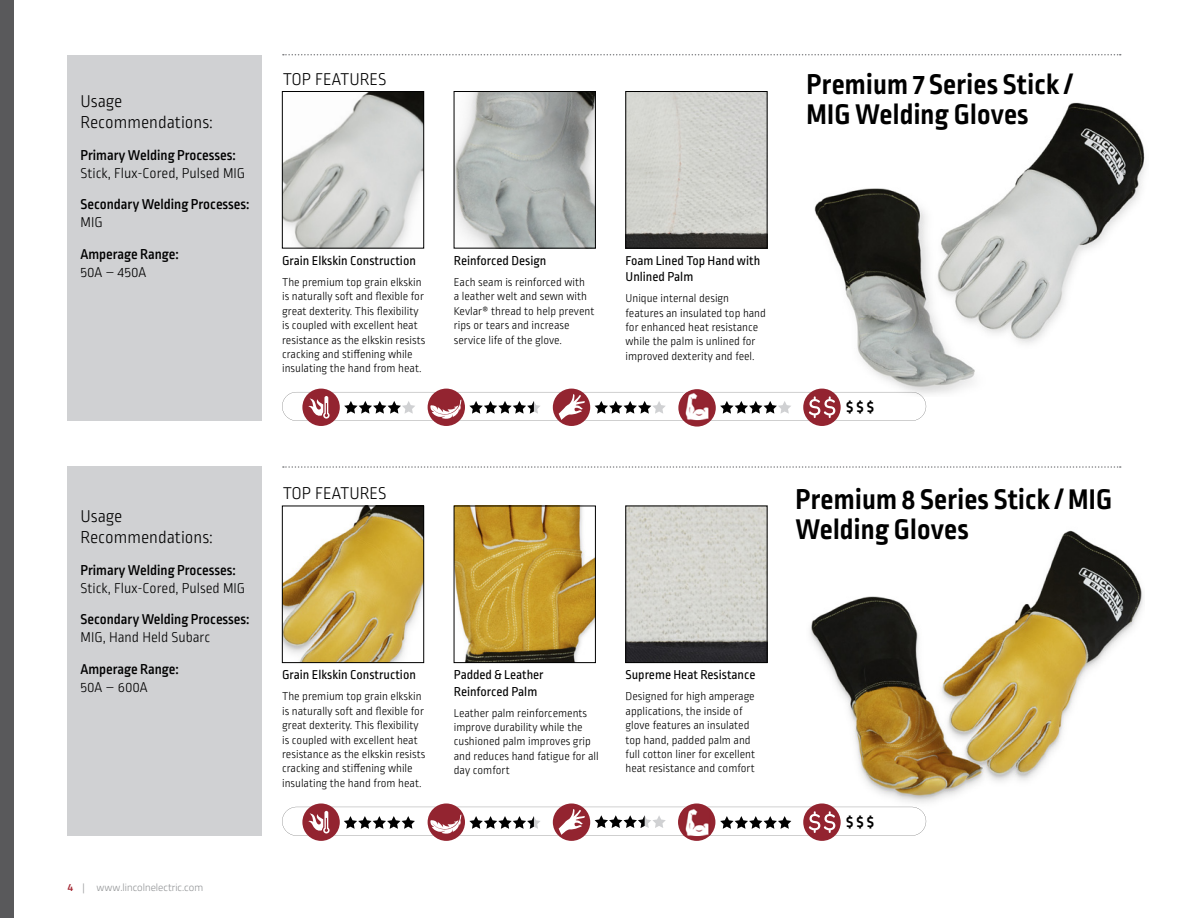
<style>
.page{position:relative;width:1188px;height:918px;background:#fff}
.page>*{position:absolute;margin:0;border:0;box-sizing:border-box;transform-origin:0 0}
.t1{font:700 30px/30px "Ropa Sans Pro";letter-spacing:.01em;color:#000}
.t2{font:300 18px/21.6px "Ropa Sans Pro";color:#000}
.t3{font:700 16.5px "Ropa Sans Pro";color:#000}
.t4{font:500 15px "Ropa Sans Pro";color:#000}
.t5{font:300 15px "Ropa Sans Pro";color:#000}
.t6{font:13.5px/16.2px "Ropa Sans Pro";color:#000}
.t7{font:300 12px/14.4px "Ropa Sans Pro";color:#000}
.t8{font:300 10.5px "Titillium";color:#929496}
.s1{font-weight:600;color:#a32430}
</style>
<div class="page">
<img style="left:807px;top:530px;width:336px;height:277px">
<img style="left:811px;top:102px;width:334px;height:292px">
<div style="left:0;top:0;width:14px;height:918px;background:#59595b"></div>
<div style="left:302px;top:389px;width:38px;height:37px;background:#932430;border-radius:50%"></div>
<svg style="left:302px;top:803px;width:38px;height:38px"></svg>
<div style="left:428px;top:389px;width:37px;height:37px;background:#932430;border-radius:50%"></div>
<svg style="left:428px;top:803px;width:37px;height:38px"></svg>
<div style="left:553px;top:389px;width:37px;height:37px;background:#932430;border-radius:50%"></div>
<svg style="left:553px;top:803px;width:37px;height:38px"></svg>
<div style="left:678px;top:803px;width:37px;height:38px;background:#932430;border-radius:50%"></div>
<div style="left:803px;top:389px;width:38px;height:37px;background:#932430;border-radius:50%"></div>
<svg style="left:803px;top:803px;width:38px;height:38px"></svg>
<div style="left:68px;top:55px;width:194px;height:366px;background:#d0d1d3"></div>
<div style="left:68px;top:466px;width:194px;height:370px;background:#d0d1d3"></div>
<svg style="left:283px;top:466px;width:838px;height:2px"></svg>
<svg style="left:283px;top:54px;width:838px;height:1px"></svg>
<img style="left:284px;top:93px;width:138px;height:153px">
<div style="left:282px;top:91px;width:142px;height:157px;border:1px solid #000"></div>
<img style="left:284px;top:508px;width:138px;height:153px">
<div style="left:282px;top:506px;width:142px;height:157px;border:1px solid #000"></div>
<img style="left:628px;top:93px;width:137px;height:153px">
<div style="left:626px;top:91px;width:141px;height:157px;border:1px solid #000"></div>
<img style="left:628px;top:508px;width:137px;height:153px">
<div style="left:626px;top:506px;width:141px;height:157px;border:1px solid #000"></div>
<img style="left:456px;top:93px;width:138px;height:153px">
<div style="left:454px;top:91px;width:142px;height:157px;border:1px solid #000"></div>
<img style="left:456px;top:508px;width:138px;height:153px">
<div style="left:454px;top:506px;width:142px;height:157px;border:1px solid #000"></div>
<div style="left:678px;top:389px;width:38px;height:38px;background:#932430;border-radius:50%"></div>
<svg style="left:282px;top:392px;width:644px;height:29px"></svg>
<svg style="left:282px;top:807px;width:644px;height:29px"></svg>
<h2 class="t2" style="left:81px;top:91px;width:134px">Usage<br>Recommendations:</h2>
<p class="t4" style="left:81px;top:147px;width:157px">Primary Welding Processes:</p>
<p class="t5" style="left:81px;top:165px;width:166px">Stick, Flux-Cored, Pulsed MIG</p>
<p class="t4" style="left:81px;top:196px;width:171px">Secondary Welding Processes:</p>
<p class="t5" style="left:81px;top:215px;width:24px">MIG</p>
<p class="t4" style="left:81px;top:246px;width:100px">Amperage Range:</p>
<p class="t5" style="left:81px;top:264px;width:67px">50A – 450A</p>
<h2 class="t2" style="left:81px;top:506px;width:134px">Usage<br>Recommendations:</h2>
<p class="t4" style="left:81px;top:562px;width:157px">Primary Welding Processes:</p>
<p class="t5" style="left:81px;top:580px;width:166px">Stick, Flux-Cored, Pulsed MIG</p>
<p class="t4" style="left:81px;top:611px;width:171px">Secondary Welding Processes:</p>
<p class="t5" style="left:81px;top:630px;width:131px">MIG, Hand Held Subarc</p>
<p class="t4" style="left:81px;top:661px;width:100px">Amperage Range:</p>
<p class="t5" style="left:81px;top:679px;width:69px">50A – 600A</p>
<p class="t8" style="left:68px;top:880px;width:137px"><span class="s1">4</span> | www.lincolnelectric.com</p>
<h2 class="t2" style="left:283px;top:69px;width:105px">TOP FEATURES</h2>
<h1 class="t1" style="left:806px;top:71px;width:268px">Premium 7 Series Stick /<br>MIG Welding Gloves</h1>
<p class="t6" style="left:282px;top:253px;width:135px">Grain Elkskin Construction</p>
<p class="t7" style="left:282px;top:276px;width:145px">The premium top grain elkskin is naturally soft and flexible for great dexterity. This flexibility is coupled with excellent heat resistance as the elkskin resists cracking and stiffening while insulating the hand from heat.</p>
<p class="t6" style="left:454px;top:253px;width:94px">Reinforced Design</p>
<p class="t7" style="left:454px;top:276px;width:142px">Each seam is reinforced with<br>a leather welt and sewn with<br>Kevlar® thread to help prevent rips or tears and increase service life of the glove.</p>
<h2 class="t2" style="left:283px;top:484px;width:105px">TOP FEATURES</h2>
<p class="t6" style="left:626px;top:253px;width:136px">Foam Lined Top Hand with<br>Unlined Palm</p>
<p class="t7" style="left:626px;top:292px;width:142px">Unique internal design features an insulated top hand for enhanced heat resistance while the palm is unlined for improved dexterity and feel.</p>
<h3 class="t3" style="left:846px;top:398px;width:30px">$ $$</h3>
<h1 class="t1" style="left:795px;top:486px;width:318px">Premium 8 Series Stick / MIG<br>Welding Gloves</h1>
<p class="t6" style="left:282px;top:668px;width:135px">Grain Elkskin Construction</p>
<p class="t7" style="left:282px;top:690px;width:145px">The premium top grain elkskin is naturally soft and flexible for great dexterity. This flexibility is coupled with excellent heat resistance as the elkskin resists cracking and stiffening while insulating the hand from heat.</p>
<p class="t6" style="left:454px;top:668px;width:91px">Padded &amp; Leather<br>Reinforced Palm</p>
<p class="t7" style="left:454px;top:706px;width:146px">Leather palm reinforcements improve durability while the cushioned palm improves grip and reduces hand fatigue for all day comfort</p>
<p class="t6" style="left:626px;top:668px;width:131px">Supreme Heat Resistance</p>
<p class="t7" style="left:626px;top:690px;width:131px">Designed for high amperage applications, the inside of glove features an insulated top hand, padded palm and full cotton liner for excellent heat resistance and comfort</p>
<h3 class="t3" style="left:846px;top:812px;width:30px">$ $$</h3>
</div>
